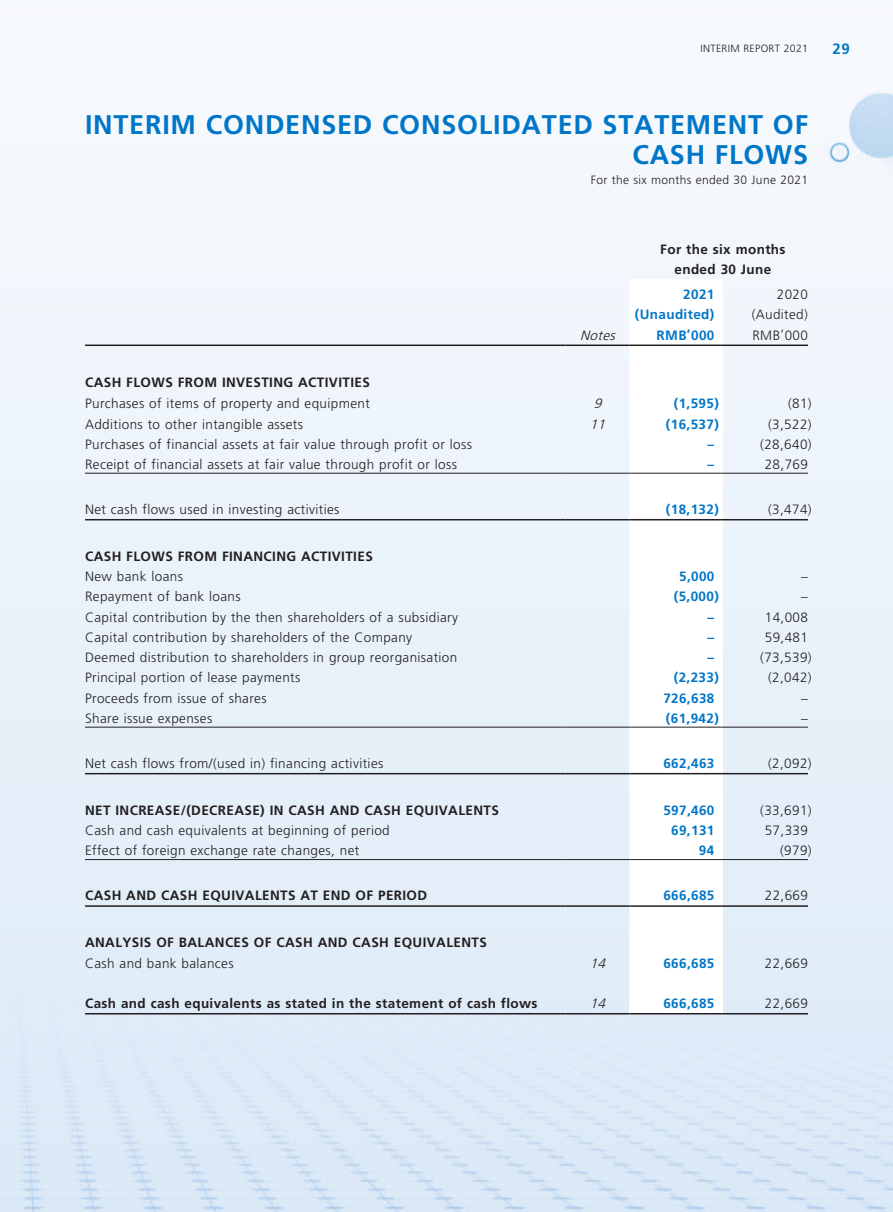
<style>
.page{position:relative;width:893px;height:1212px;background:#fff}
.page>*{position:absolute;margin:0;border:0;box-sizing:border-box;transform-origin:0 0}
.t1{font:700 27px/30px "Frutiger LT Std";letter-spacing:.03em;color:#0076c8;text-align:right}
.t2{font:700 15px "Frutiger LT Std";color:#0076c8}
.t3{font:300 13.5px "Frutiger LT Std";letter-spacing:.03em;color:#231f20}
.t4{font:700 13.5px/20.2px "Frutiger LT Std";letter-spacing:.03em;color:#231f20;text-align:center}
.t5{font:700 13.5px "Frutiger LT Std";letter-spacing:.03em;color:#0076c8}
.t6{font:italic 300 13.5px "Frutiger LT Std";color:#231f20}
.t7{font:300 12px "Frutiger LT Std";letter-spacing:.03em;color:#231f20}
.t8{font:300 10.5px "Frutiger LT Std";letter-spacing:.03em;color:#231f20}
</style>
<div class="page">
<div style="left:0;top:0;width:893px;height:1212px;background:linear-gradient(to bottom,#f8fbfd,#d9e7f5)"></div>
<svg style="left:629px;top:279px;width:94px;height:734px"></svg>
<hr style="left:85px;top:344px;width:481px;height:2px;background:#231f20">
<hr style="left:566px;top:344px;width:63px;height:2px;background:#231f20">
<hr style="left:629px;top:344px;width:94px;height:2px;background:#231f20">
<hr style="left:723px;top:344px;width:85px;height:2px;background:#231f20">
<hr style="left:85px;top:473px;width:481px;height:1px;background:#231f20">
<hr style="left:566px;top:473px;width:63px;height:1px;background:#231f20">
<hr style="left:629px;top:473px;width:94px;height:1px;background:#231f20">
<hr style="left:723px;top:473px;width:85px;height:1px;background:#231f20">
<hr style="left:85px;top:519px;width:481px;height:1px;background:#231f20">
<hr style="left:566px;top:519px;width:63px;height:1px;background:#231f20">
<hr style="left:629px;top:519px;width:94px;height:1px;background:#231f20">
<hr style="left:723px;top:519px;width:85px;height:1px;background:#231f20">
<hr style="left:85px;top:727px;width:481px;height:1px;background:#231f20">
<hr style="left:566px;top:727px;width:63px;height:1px;background:#231f20">
<hr style="left:629px;top:727px;width:94px;height:1px;background:#231f20">
<hr style="left:723px;top:727px;width:85px;height:1px;background:#231f20">
<hr style="left:85px;top:773px;width:481px;height:1px;background:#231f20">
<hr style="left:566px;top:773px;width:63px;height:1px;background:#231f20">
<hr style="left:629px;top:773px;width:94px;height:1px;background:#231f20">
<hr style="left:723px;top:773px;width:85px;height:1px;background:#231f20">
<hr style="left:85px;top:859px;width:481px;height:1px;background:#231f20">
<hr style="left:566px;top:859px;width:63px;height:1px;background:#231f20">
<hr style="left:629px;top:859px;width:94px;height:1px;background:#231f20">
<hr style="left:723px;top:859px;width:85px;height:1px;background:#231f20">
<hr style="left:85px;top:905px;width:481px;height:2px;background:#231f20">
<hr style="left:566px;top:905px;width:63px;height:2px;background:#231f20">
<hr style="left:629px;top:905px;width:94px;height:2px;background:#231f20">
<hr style="left:723px;top:905px;width:85px;height:2px;background:#231f20">
<hr style="left:85px;top:1013px;width:481px;height:1px;background:#231f20">
<hr style="left:566px;top:1013px;width:63px;height:1px;background:#231f20">
<hr style="left:629px;top:1013px;width:94px;height:1px;background:#231f20">
<hr style="left:723px;top:1013px;width:85px;height:1px;background:#231f20">
<p class="t8" style="left:701px;top:43px;width:109px">INTERIM REPORT 2021</p>
<p class="t2" style="left:833px;top:40px;width:19px">29</p>
<h1 class="t1" style="left:85px;top:110px;width:725px">INTERIM CONDENSED CONSOLIDATED STATEMENT OF<br>CASH FLOWS</h1>
<p class="t7" style="left:591px;top:173px;width:219px">For the six months ended 30 June 2021</p>
<p class="t4" style="left:660px;top:239px;width:127px">For the six months ended 30 June</p>
<p class="t5" style="left:683px;top:286px;width:33px">2021</p>
<p class="t3" style="left:777px;top:287px;width:33px">2020</p>
<p class="t5" style="left:635px;top:307px;width:81px">(Unaudited)</p>
<p class="t3" style="left:752px;top:307px;width:58px">(Audited)</p>
<p class="t6" style="left:580px;top:327px;width:40px">Notes</p>
<p class="t5" style="left:657px;top:327px;width:59px">RMB’000</p>
<p class="t3" style="left:752px;top:327px;width:57px">RMB’000</p>
<p class="t4" style="left:85px;top:372px;width:286px">CASH FLOWS FROM INVESTING ACTIVITIES</p>
<p class="t3" style="left:85px;top:396px;width:286px">Purchases of items of property and equipment</p>
<p class="t6" style="left:594px;top:396px;width:13px">9</p>
<p class="t5" style="left:674px;top:396px;width:47px">(1,595)</p>
<p class="t3" style="left:788px;top:396px;width:25px">(81)</p>
<p class="t3" style="left:85px;top:416px;width:220px">Additions to other intangible assets</p>
<p class="t6" style="left:590px;top:416px;width:21px">11</p>
<p class="t5" style="left:666px;top:416px;width:54px">(16,537)</p>
<p class="t3" style="left:768px;top:416px;width:45px">(3,522)</p>
<p class="t3" style="left:85px;top:436px;width:388px">Purchases of financial assets at fair value through profit or loss</p>
<p class="t5" style="left:708px;top:436px;width:8px">–</p>
<p class="t3" style="left:760px;top:436px;width:53px">(28,640)</p>
<p class="t3" style="left:85px;top:457px;width:373px">Receipt of financial assets at fair value through profit or loss</p>
<p class="t5" style="left:708px;top:456px;width:8px">–</p>
<p class="t3" style="left:765px;top:457px;width:45px">28,769</p>
<p class="t3" style="left:85px;top:502px;width:256px">Net cash flows used in investing activities</p>
<p class="t5" style="left:666px;top:501px;width:54px">(18,132)</p>
<p class="t3" style="left:768px;top:502px;width:45px">(3,474)</p>
<p class="t4" style="left:85px;top:546px;width:289px">CASH FLOWS FROM FINANCING ACTIVITIES</p>
<p class="t3" style="left:85px;top:569px;width:99px">New bank loans</p>
<p class="t5" style="left:679px;top:569px;width:37px">5,000</p>
<p class="t3" style="left:801px;top:569px;width:8px">–</p>
<p class="t3" style="left:85px;top:589px;width:157px">Repayment of bank loans</p>
<p class="t5" style="left:674px;top:589px;width:47px">(5,000)</p>
<p class="t3" style="left:801px;top:589px;width:8px">–</p>
<p class="t3" style="left:85px;top:609px;width:375px">Capital contribution by the then shareholders of a subsidiary</p>
<p class="t5" style="left:708px;top:609px;width:8px">–</p>
<p class="t3" style="left:765px;top:609px;width:45px">14,008</p>
<p class="t3" style="left:85px;top:630px;width:329px">Capital contribution by shareholders of the Company</p>
<p class="t5" style="left:708px;top:629px;width:8px">–</p>
<p class="t3" style="left:765px;top:630px;width:45px">59,481</p>
<p class="t3" style="left:85px;top:650px;width:374px">Deemed distribution to shareholders in group reorganisation</p>
<p class="t5" style="left:708px;top:650px;width:8px">–</p>
<p class="t3" style="left:760px;top:650px;width:53px">(73,539)</p>
<p class="t3" style="left:85px;top:670px;width:217px">Principal portion of lease payments</p>
<p class="t5" style="left:674px;top:670px;width:47px">(2,233)</p>
<p class="t3" style="left:768px;top:670px;width:45px">(2,042)</p>
<p class="t3" style="left:85px;top:690px;width:183px">Proceeds from issue of shares</p>
<p class="t5" style="left:663px;top:690px;width:53px">726,638</p>
<p class="t3" style="left:801px;top:690px;width:8px">–</p>
<p class="t3" style="left:85px;top:711px;width:129px">Share issue expenses</p>
<p class="t5" style="left:666px;top:710px;width:54px">(61,942)</p>
<p class="t3" style="left:801px;top:711px;width:8px">–</p>
<p class="t3" style="left:85px;top:756px;width:300px">Net cash flows from/(used in) financing activities</p>
<p class="t5" style="left:663px;top:755px;width:53px">662,463</p>
<p class="t3" style="left:768px;top:756px;width:45px">(2,092)</p>
<p class="t4" style="left:85px;top:800px;width:415px">NET INCREASE/(DECREASE) IN CASH AND CASH EQUIVALENTS</p>
<p class="t5" style="left:663px;top:802px;width:53px">597,460</p>
<p class="t3" style="left:760px;top:803px;width:53px">(33,691)</p>
<p class="t3" style="left:85px;top:823px;width:306px">Cash and cash equivalents at beginning of period</p>
<p class="t5" style="left:671px;top:822px;width:45px">69,131</p>
<p class="t3" style="left:765px;top:823px;width:45px">57,339</p>
<p class="t3" style="left:85px;top:843px;width:276px">Effect of foreign exchange rate changes, net</p>
<p class="t5" style="left:699px;top:843px;width:17px">94</p>
<p class="t3" style="left:780px;top:843px;width:33px">(979)</p>
<p class="t4" style="left:85px;top:886px;width:344px">CASH AND CASH EQUIVALENTS AT END OF PERIOD</p>
<p class="t5" style="left:663px;top:888px;width:53px">666,685</p>
<p class="t3" style="left:765px;top:888px;width:45px">22,669</p>
<p class="t4" style="left:85px;top:932px;width:403px">ANALYSIS OF BALANCES OF CASH AND CASH EQUIVALENTS</p>
<p class="t3" style="left:85px;top:955px;width:150px">Cash and bank balances</p>
<p class="t6" style="left:590px;top:955px;width:21px">14</p>
<p class="t5" style="left:663px;top:955px;width:53px">666,685</p>
<p class="t3" style="left:765px;top:955px;width:45px">22,669</p>
<p class="t4" style="left:85px;top:993px;width:454px">Cash and cash equivalents as stated in the statement of cash flows</p>
<p class="t6" style="left:590px;top:996px;width:21px">14</p>
<p class="t5" style="left:663px;top:995px;width:53px">666,685</p>
<p class="t3" style="left:765px;top:996px;width:45px">22,669</p>
</div>
